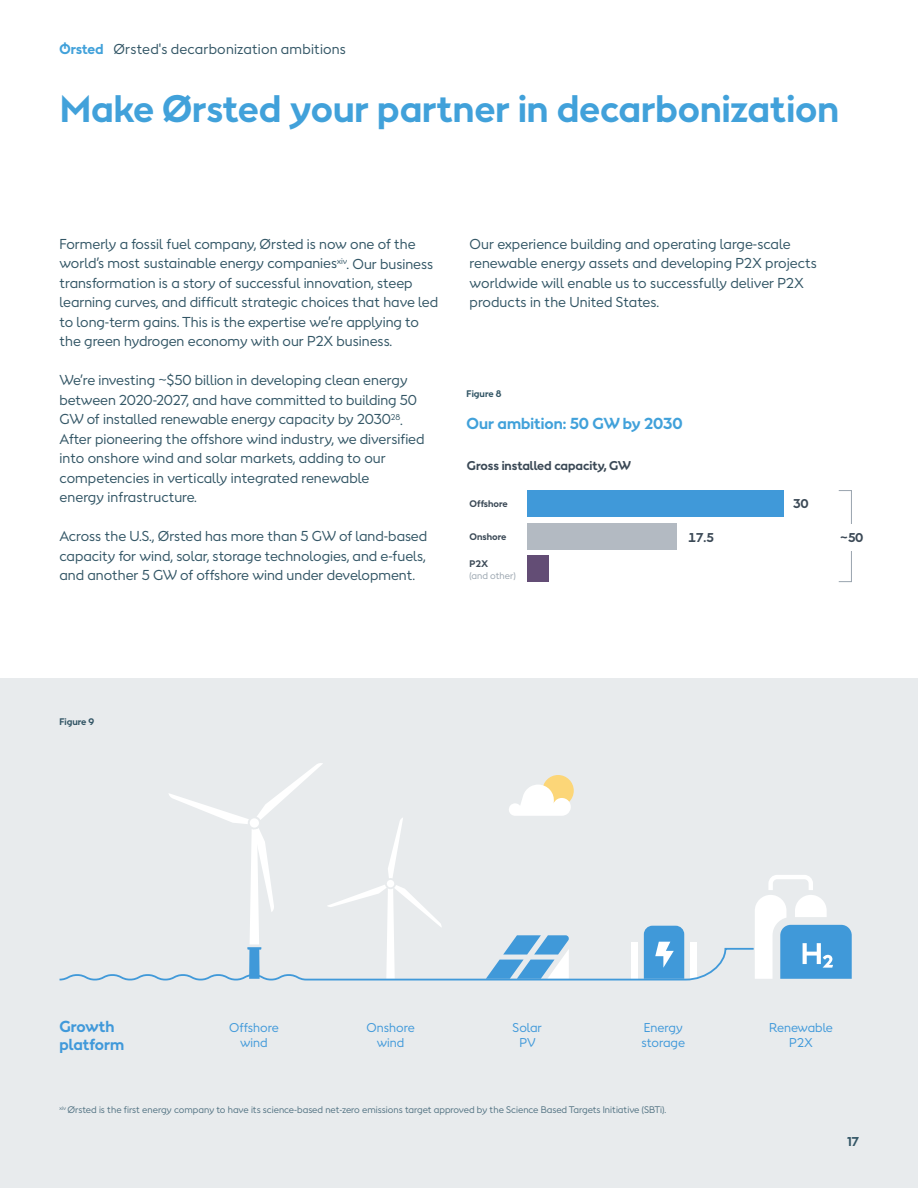
<style>
.page{position:relative;width:918px;height:1188px;background:#fff}
.page>*{position:absolute;margin:0;border:0;box-sizing:border-box;transform-origin:0 0}
.t1{font:700 36px "Orsted Sans";color:#41a1da}
.t2{font:700 15px "Orsted Sans";color:#41a1da}
.t3{font:700 15px/18px "Orsted Sans";color:#4099da}
.t4{font:13.5px/19.5px "Orsted Sans";color:#325565}
.t5{font:12px/15px "Orsted Sans";color:#4099da;text-align:center}
.t6{font:700 12px "Orsted Sans";color:#3b4956}
.t7{font:700 12px "Orsted Sans";color:#325565}
.t8{font:9px "Orsted Sans";color:#537383}
.t9{font:700 9px "Orsted Sans";color:#3b4956}
.t10{font:700 9px "Orsted Sans";color:#325565}
.t11{font:9px "Orsted Sans";color:#99a4ae}
</style>
<div class="page">
<div style="left:0;top:678px;width:918px;height:510px;background:#e3e6e9"></div>
<svg style="left:59px;top:763px;width:793px;height:218px"></svg>
<div style="left:838px;top:490px;width:14px;height:92px;border:1px solid #99a4ae"></div>
<div style="left:826px;top:524px;width:48px;height:27px;background:#fff"></div>
<div style="left:527px;top:556px;width:22px;height:26px;background:#634d75"></div>
<div style="left:527px;top:523px;width:150px;height:26px;background:#b3bac2"></div>
<div style="left:527px;top:491px;width:257px;height:26px;background:#4099d9"></div>
<p class="t4" style="left:113px;top:39px;width:234px">Ørsted's decarbonization ambitions</p>
<h1 class="t1" style="left:60px;top:84px;width:780px">Make Ørsted your partner in decarbonization</h1>
<p class="t4" style="left:60px;top:234px;width:380px">Formerly a fossil fuel company, Ørsted is now one of the world’s most sustainable energy companies<sup>xiv</sup>. Our business transformation is a story of successful innovation, steep learning curves, and difficult strategic choices that have led to long-term gains. This is the expertise we’re applying to the green hydrogen economy with our P2X business.</p>
<p class="t4" style="left:60px;top:371px;width:367px">We’re investing ~$50 billion in developing clean energy between 2020-2027, and have committed to building 50<br>GW of installed renewable energy capacity by 2030<sup>28</sup>.<br>After pioneering the offshore wind industry, we diversified into onshore wind and solar markets, adding to our competencies in vertically integrated renewable<br>energy infrastructure.</p>
<p class="t4" style="left:60px;top:527px;width:369px;text-align:justify">Across the U.S., Ørsted has more than 5 GW of land-based capacity for wind, solar, storage technologies, and e-fuels, and another 5 GW of offshore wind under development.</p>
<p class="t4" style="left:470px;top:234px;width:349px">Our experience building and operating large-scale renewable energy assets and developing P2X projects worldwide will enable us to successfully deliver P2X products in the United States.</p>
<p class="t10" style="left:467px;top:388px;width:36px">Figure 8</p>
<p class="t2" style="left:467px;top:413px;width:217px">Our ambition: 50 GW by 2030</p>
<p class="t6" style="left:467px;top:457px;width:166px">Gross installed capacity, GW</p>
<p class="t9" style="left:470px;top:498px;width:39px">Offshore</p>
<p class="t9" style="left:470px;top:530px;width:38px">Onshore</p>
<p class="t9" style="left:470px;top:558px;width:20px">P2X</p>
<p class="t11" style="left:470px;top:570px;width:48px">(and other)</p>
<p class="t6" style="left:793px;top:496px;width:17px">30</p>
<p class="t6" style="left:689px;top:530px;width:27px">17.5</p>
<p class="t6" style="left:840px;top:530px;width:24px">~50</p>
<p class="t10" style="left:60px;top:715px;width:36px">Figure 9</p>
<p class="t3" style="left:60px;top:1018px;width:66px">Growth platform</p>
<p class="t5" style="left:229px;top:1020px;width:51px">Offshore wind</p>
<p class="t5" style="left:367px;top:1020px;width:50px">Onshore wind</p>
<p class="t5" style="left:513px;top:1020px;width:31px">Solar<br>PV</p>
<p class="t5" style="left:642px;top:1020px;width:45px;text-align:left">Energy storage</p>
<p class="t5" style="left:769px;top:1020px;width:65px">Renewable<br>P2X</p>
<p class="t8" style="left:60px;top:1103px;width:608px"><sup>xiv</sup> Ørsted is the first energy company to have its science-based net-zero emissions target approved by the Science Based Targets Initiative (SBTi).</p>
<p class="t7" style="left:847px;top:1134px;width:14px">17</p>
</div>
